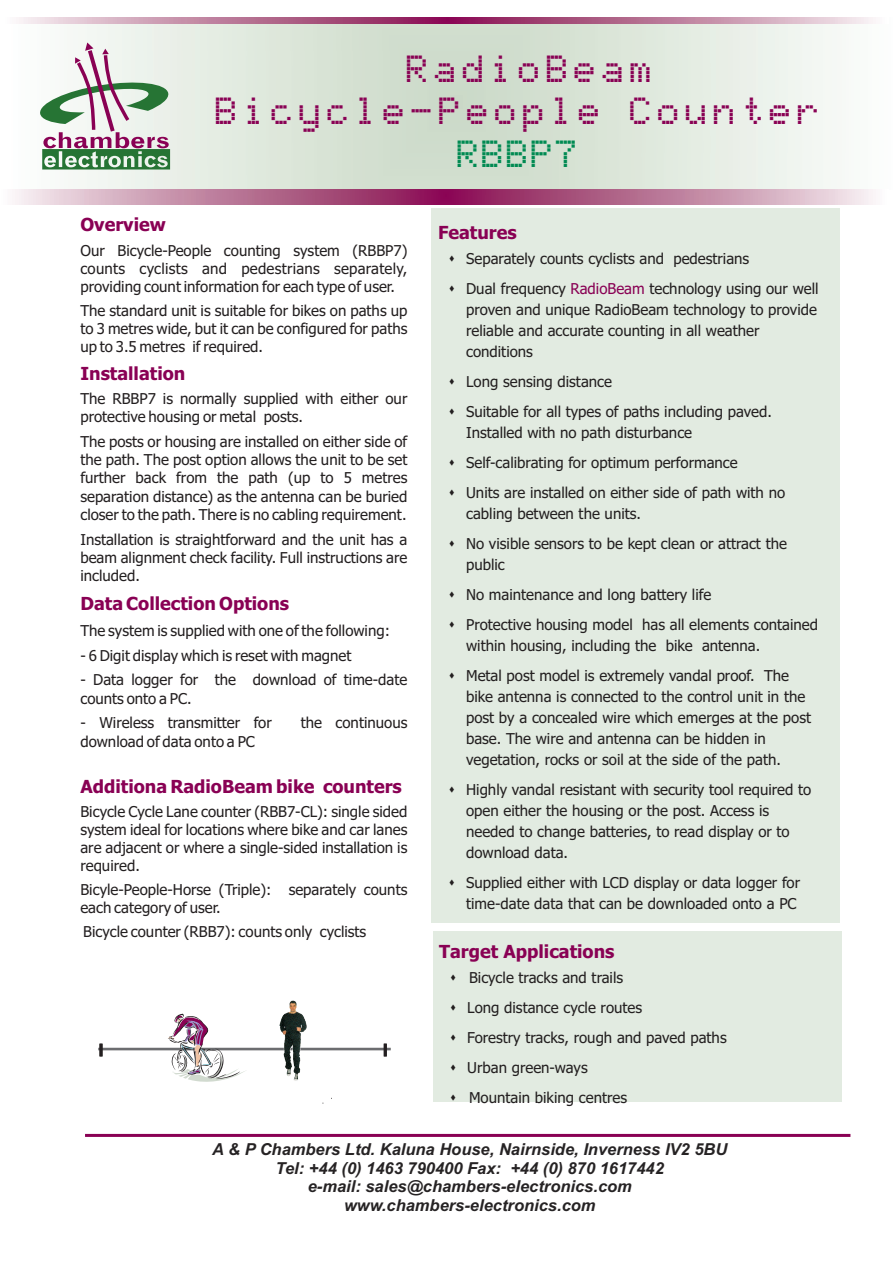
<style>
.page{position:relative;width:893px;height:1263px;background:#fff}
.page>*{position:absolute;margin:0;border:0;box-sizing:border-box;transform-origin:0 0}
.t1{font:42px/42px "Bubbledot ICG Fine Pos";letter-spacing:.11em;color:#890154;text-align:center}
.t2{font:42px "Bubbledot ICG Fine Pos";letter-spacing:.03em;color:#008a52}
.t3{font:700 18px "Tahoma";color:#890154}
.t4{font:italic 700 16.5px/18.5px "Arial";color:#262324;text-align:center}
.t5{font:15px/18.1px "Tahoma";color:#231f20}
.s1{color:#890154}
</style>
<div class="page">
<div style="left:434px;top:931px;width:408px;height:170px;background:#e2ebe1"></div>
<div style="left:432px;top:208px;width:408px;height:715px;background:#e2ebe1"></div>
<hr style="left:85px;top:1134px;width:765px;height:3px;background:#890154">
<hr style="left:98px;top:1048px;width:293px;height:2px;background:#6c6d70">
<img style="left:266px;top:1001px;width:55px;height:80px">
<svg style="left:100px;top:1044px;width:3px;height:12px"></svg>
<svg style="left:384px;top:1044px;width:3px;height:12px"></svg>
<svg style="left:167px;top:1014px;width:80px;height:68px"></svg>
<svg style="left:19px;top:23px;width:854px;height:166px"></svg>
<svg style="left:39px;top:43px;width:131px;height:126px"></svg>
<svg style="left:15px;top:189px;width:858px;height:15px;background:#bc7a9b"></svg>
<svg style="left:19px;top:17px;width:854px;height:6px;background:#bc7a9b"></svg>
<p class="t3" style="left:80px;top:218px;width:87px">Overview</p>
<h1 class="t1" style="left:214px;top:50px;width:607px">RadioBeam<br>Bicycle-People Counter</h1>
<h1 class="t2" style="left:456px;top:132px;width:123px">RBBP7</h1>
<p class="t3" style="left:438px;top:225px;width:80px">Features</p>
<p class="t5" style="left:80px;top:243px;width:328px;text-align:justify">Our Bicycle-People counting system (RBBP7) counts cyclists and pedestrians separately, providing count information for each type of user.</p>
<p class="t5" style="left:80px;top:303px;width:328px;text-align:justify">The standard unit is suitable for bikes on paths up to 3 metres wide, but it can be configured for paths up to 3.5 metres if required.</p>
<p class="t5" style="left:80px;top:391px;width:328px">The RBBP7 is normally supplied with either our protective housing or metal posts.</p>
<p class="t5" style="left:80px;top:434px;width:329px;text-align:justify">The posts or housing are installed on either side of the path. The post option allows the unit to be set further back from the path (up to 5 metres separation distance) as the antenna can be buried closer to the path. There is no cabling requirement.</p>
<p class="t3" style="left:80px;top:366px;width:106px">Installation</p>
<p class="t5" style="left:80px;top:531px;width:329px;text-align:justify">Installation is straightforward and the unit has a beam alignment check facility. Full instructions are included.</p>
<p class="t3" style="left:80px;top:596px;width:210px">Data Collection Options</p>
<p class="t5" style="left:80px;top:622px;width:311px">The system is supplied with one of the following:</p>
<p class="t5" style="left:80px;top:647px;width:273px">- 6 Digit display which is reset with magnet</p>
<p class="t5" style="left:80px;top:672px;width:328px">- Data logger for the download of time-date counts onto a PC.</p>
<p class="t5" style="left:80px;top:715px;width:193px">- Wireless transmitter for</p>
<p class="t5" style="left:301px;top:715px;width:108px">the continuous</p>
<p class="t5" style="left:80px;top:733px;width:176px">download of data onto a PC</p>
<p class="t3" style="left:80px;top:779px;width:323px">Additiona RadioBeam bike counters</p>
<p class="t5" style="left:80px;top:804px;width:328px;text-align:justify">Bicycle Cycle Lane counter (RBB7-CL): single sided system ideal for locations where bike and car lanes are adjacent or where a single-sided installation is required.</p>
<p class="t5" style="left:80px;top:882px;width:328px">Bicyle-People-Horse (Triple): separately counts each category of user.</p>
<p class="t5" style="left:83px;top:924px;width:285px">Bicycle counter (RBB7): counts only cyclists</p>
<p class="t5" style="left:449px;top:251px;width:302px">▲Separately counts cyclists and pedestrians</p>
<p class="t5" style="left:466px;top:300px;width:352px;line-height:21px">proven and unique RadioBeam technology to provide reliable and accurate counting in all weather conditions</p>
<p class="t5" style="left:449px;top:374px;width:165px">▲Long sensing distance</p>
<p class="t5" style="left:466px;top:402px;width:307px;line-height:21px;text-indent:-17px">▲Suitable for all types of paths including paved.<br>Installed with no path disturbance</p>
<p class="t5" style="left:449px;top:455px;width:291px">▲Self-calibrating for optimum performance</p>
<p class="t5" style="left:466px;top:483px;width:321px;line-height:21px;text-indent:-17px">▲Units are installed on either side of path with no cabling between the units.</p>
<p class="t5" style="left:466px;top:534px;width:322px;line-height:21px;text-indent:-17px">▲No visible sensors to be kept clean or attract the public</p>
<p class="t5" style="left:449px;top:587px;width:264px">▲No maintenance and long battery life</p>
<p class="t5" style="left:466px;top:615px;width:353px;line-height:21px;text-indent:-17px">▲Protective housing model has all elements contained within housing, including the bike antenna.</p>
<p class="t5" style="left:466px;top:666px;width:346px;line-height:21px;text-indent:-17px">▲Metal post model is extremely vandal proof. The bike antenna is connected to the control unit in the post by a concealed wire which emerges at the post base. The wire and antenna can be hidden in vegetation, rocks or soil at the side of the path.</p>
<p class="t5" style="left:466px;top:780px;width:347px;line-height:21px;text-indent:-17px">▲Highly vandal resistant with security tool required to open either the housing or the post. Access is needed to change batteries, to read display or to download data.</p>
<p class="t5" style="left:449px;top:873px;width:353px;line-height:21px;text-align:right">▲Supplied either with LCD display or data logger for time-date data that can be downloaded onto a PC</p>
<p class="t3" style="left:439px;top:944px;width:177px">Target Applications</p>
<p class="t5" style="left:450px;top:970px;width:175px">▲Bicycle tracks and trails</p>
<p class="t5" style="left:450px;top:1000px;width:194px">▲Long distance cycle routes</p>
<p class="t5" style="left:450px;top:1030px;width:278px">▲Forestry tracks, rough and paved paths</p>
<p class="t5" style="left:450px;top:1060px;width:139px">▲Urban green-ways</p>
<p class="t5" style="left:450px;top:1090px;width:179px">▲Mountain biking centres</p>
<p class="t5" style="left:449px;top:281px;width:371px">▲Dual frequency <span class="s1">RadioBeam</span> technology using our well</p>
<p class="t4" style="left:212px;top:1142px;width:517px">A &amp; P Chambers Ltd. Kaluna House, Nairnside, Inverness IV2 5BU Tel: +44 (0) 1463 790400 Fax: +44 (0) 870 1617442<br>e-mail: sales@chambers-electronics.com www.chambers-electronics.com</p>
</div>
